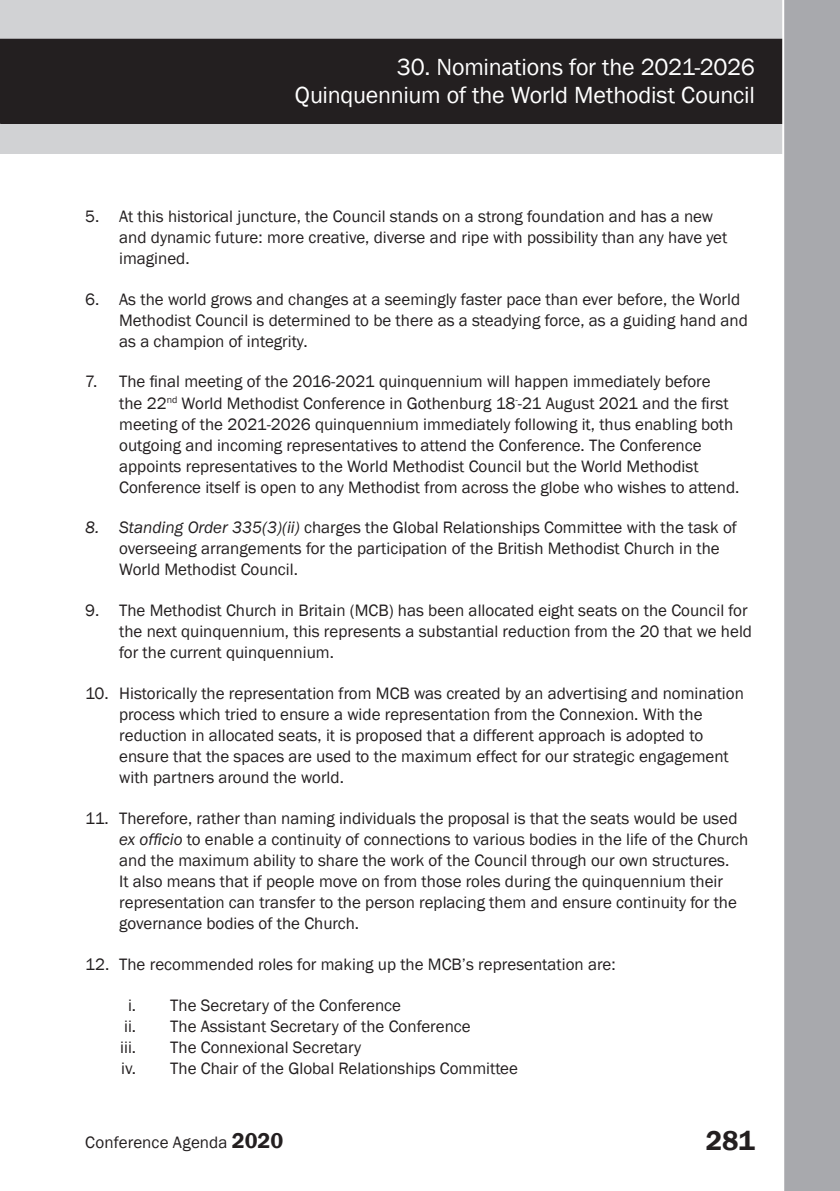
<style>
.page{position:relative;width:840px;height:1191px;background:#fff}
.page>*{position:absolute;margin:0;border:0;box-sizing:border-box;transform-origin:0 0}
.t1{font:600 28px "Franklin Gothic";color:#231f20}
.t2{font:24px/28px "Franklin Gothic";letter-spacing:-.01em;color:#fff;text-align:right}
.t3{font:17px/21px "Franklin Gothic";color:#231f20}
.s1{font-style:italic}
.s2{font-weight:600;font-size:22px}
</style>
<div class="page">
<div style="left:0;top:0;width:839px;height:154px;background:#d1d2d4"></div>
<div style="left:0;top:39px;width:839px;height:84px;background:#231f20"></div>
<div style="left:0;top:39px;width:839px;height:85px;border:1px solid #231f20"></div>
<div style="left:781px;top:0;width:58px;height:1191px;background:#a8a9ad"></div>
<h2 class="t2" style="left:295px;top:53px;width:461px">30. Nominations for the 2021-2026<br>Quinquennium of the World Methodist Council</h2>
<p class="t3" style="left:119px;top:206px;width:609px;text-indent:-34px">5. At this historical juncture, the Council stands on a strong foundation and has a new and dynamic future: more creative, diverse and ripe with possibility than any have yet imagined.</p>
<p class="t3" style="left:119px;top:289px;width:630px;text-indent:-34px">6. As the world grows and changes at a seemingly faster pace than ever before, the World<br>Methodist Council is determined to be there as a steadying force, as a guiding hand and as a champion of integrity.</p>
<p class="t3" style="left:119px;top:372px;width:621px;text-indent:-34px">7. The final meeting of the 2016-2021 quinquennium will happen immediately before<br>the 22<sup>nd</sup> World Methodist Conference in Gothenburg 18<sup>-</sup>-21 August 2021 and the first meeting of the 2021-2026 quinquennium immediately following it, thus enabling both outgoing and incoming representatives to attend the Conference. The Conference appoints representatives to the World Methodist Council but the World Methodist Conference itself is open to any Methodist from across the globe who wishes to attend.</p>
<p class="t3" style="left:119px;top:517px;width:619px;text-indent:-34px"><span class="s1">8. Standing Order 335(3)(ii)</span> charges the Global Relationships Committee with the task of overseeing arrangements for the participation of the British Methodist Church in the<br>World Methodist Council.</p>
<p class="t3" style="left:119px;top:600px;width:634px;text-indent:-34px">9. The Methodist Church in Britain (MCB) has been allocated eight seats on the Council for the next quinquennium, this represents a substantial reduction from the 20 that we held for the current quinquennium.</p>
<p class="t3" style="left:119px;top:683px;width:626px;text-indent:-34px">10. Historically the representation from MCB was created by an advertising and nomination process which tried to ensure a wide representation from the Connexion. With the reduction in allocated seats, it is proposed that a different approach is adopted to ensure that the spaces are used to the maximum effect for our strategic engagement with partners around the world.</p>
<p class="t3" style="left:119px;top:808px;width:630px;text-indent:-34px">11. Therefore, rather than naming individuals the proposal is that the seats would be used <span class="s1">ex officio</span> to enable a continuity of connections to various bodies in the life of the Church and the maximum ability to share the work of the Council through our own structures.<br>It also means that if people move on from those roles during the quinquennium their representation can transfer to the person replacing them and ensure continuity for the governance bodies of the Church.</p>
<p class="t3" style="left:85px;top:954px;width:532px">12. The recommended roles for making up the MCB’s representation are:</p>
<p class="t3" style="left:128px;top:995px;width:274px">i. The Secretary of the Conference</p>
<p class="t3" style="left:124px;top:1016px;width:348px">ii. The Assistant Secretary of the Conference</p>
<p class="t3" style="left:120px;top:1037px;width:17px">iii.</p>
<p class="t3" style="left:170px;top:1037px;width:192px">The Connexional Secretary</p>
<p class="t3" style="left:121px;top:1058px;width:398px">iv. The Chair of the Global Relationships Committee</p>
<p class="t3" style="left:85px;top:1131px;width:200px">Conference Agenda <span class="s2">2020</span></p>
<h1 class="t1" style="left:705px;top:1123px;width:50px">281</h1>
</div>
